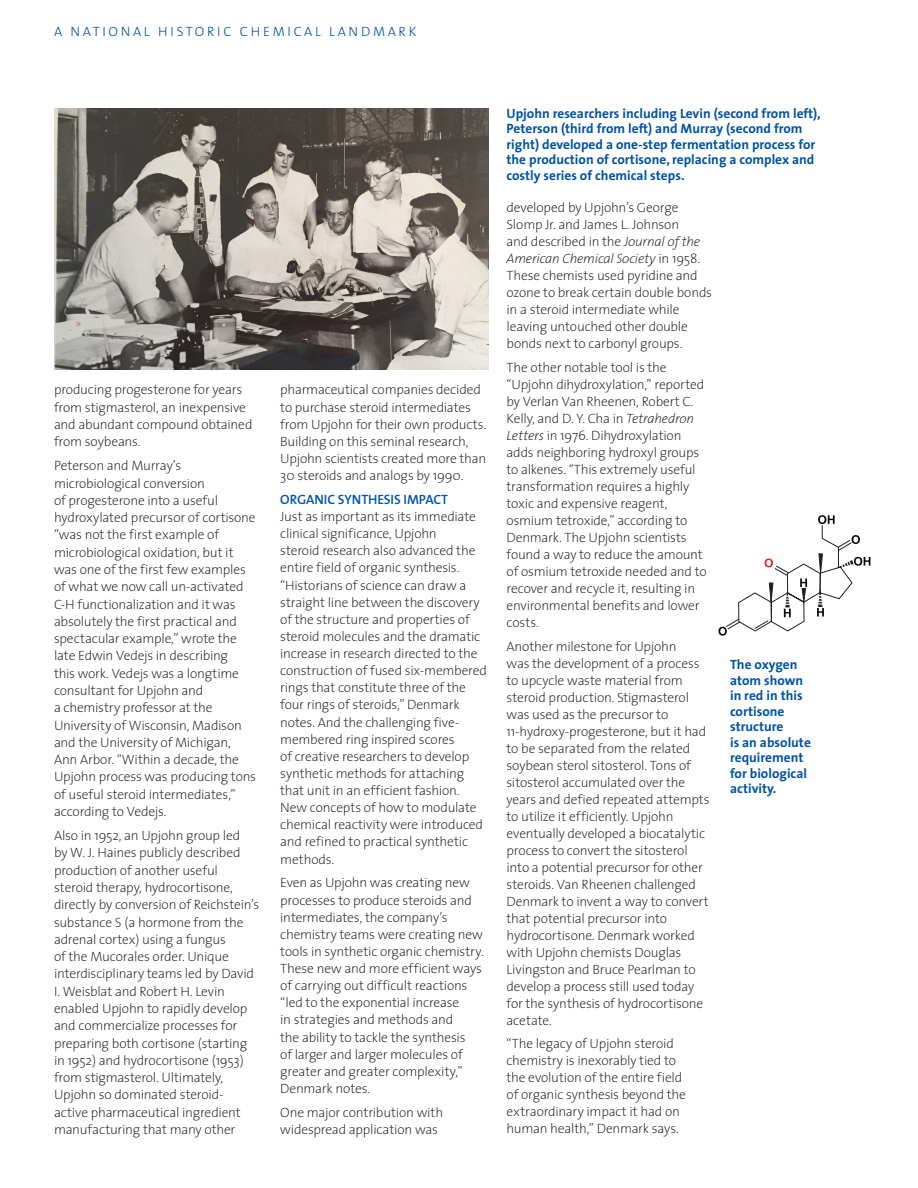
<style>
.page{position:relative;width:918px;height:1188px;background:#fff}
.page>*{position:absolute;margin:0;border:0;box-sizing:border-box;transform-origin:0 0}
.t1{font:200 13.5px/17px "The Sans";letter-spacing:-.015em;color:#231f20}
.t2{font:700 13.5px/15.6px "The Sans";color:#0053a6}
.t3{font:300 13.5px "The Sans";letter-spacing:.2em;color:#0154a6}
.t4{font:600 13.5px "The Sans";letter-spacing:-.005em;color:#0154a6}
.s1{font-style:italic}
</style>
<div class="page">
<img style="left:55px;top:109px;width:433px;height:261px">
<svg style="left:718px;top:515px;width:152px;height:121px"></svg>
<p class="t3" style="left:54px;top:20px;width:364px">A NATIONAL HISTORIC CHEMICAL LANDMARK</p>
<p class="t1" style="left:54px;top:381px;width:200px">producing progesterone for years from stigmasterol, an inexpensive and abundant compound obtained from soybeans.</p>
<p class="t1" style="left:54px;top:457px;width:204px">Peterson and Murray’s microbiological conversion<br>of progesterone into a useful hydroxylated precursor of cortisone “was not the first example of microbiological oxidation, but it was one of the first few examples of what we now call un-activated<br>C-H functionalization and it was absolutely the first practical and spectacular example,” wrote the late Edwin Vedejs in describing<br>this work. Vedejs was a longtime consultant for Upjohn and<br>a chemistry professor at the<br>University of Wisconsin, Madison and the University of Michigan,<br>Ann Arbor. “Within a decade, the<br>Upjohn process was producing tons of useful steroid intermediates,” according to Vedejs.</p>
<p class="t1" style="left:54px;top:826px;width:207px">Also in 1952, an Upjohn group led<br>by W. J. Haines publicly described production of another useful steroid therapy, hydrocortisone, directly by conversion of Reichstein’s substance S (a hormone from the adrenal cortex) using a fungus<br>of the Mucorales order. Unique interdisciplinary teams led by David I. Weisblat and Robert H. Levin enabled Upjohn to rapidly develop and commercialize processes for preparing both cortisone (starting in 1952) and hydrocortisone (1953) from stigmasterol. Ultimately, Upjohn so dominated steroid&shy;active pharmaceutical ingredient manufacturing that many other</p>
<p class="t1" style="left:280px;top:381px;width:208px">pharmaceutical companies decided to purchase steroid intermediates from Upjohn for their own products.<br>Building on this seminal research, Upjohn scientists created more than 30 steroids and analogs by 1990.</p>
<p class="t4" style="left:280px;top:488px;width:169px">ORGANIC SYNTHESIS IMPACT</p>
<p class="t1" style="left:280px;top:507px;width:208px">Just as important as its immediate clinical significance, Upjohn<br>steroid research also advanced the entire field of organic synthesis. “Historians of science can draw a straight line between the discovery of the structure and properties of steroid molecules and the dramatic increase in research directed to the construction of fused six-membered rings that constitute three of the four rings of steroids,” Denmark notes. And the challenging five&shy;membered ring inspired scores<br>of creative researchers to develop synthetic methods for attaching that unit in an efficient fashion.<br>New concepts of how to modulate chemical reactivity were introduced and refined to practical synthetic methods.</p>
<p class="t1" style="left:280px;top:874px;width:205px">Even as Upjohn was creating new processes to produce steroids and intermediates, the company’s chemistry teams were creating new tools in synthetic organic chemistry.<br>These new and more efficient ways of carrying out difficult reactions “led to the exponential increase<br>in strategies and methods and<br>the ability to tackle the synthesis<br>of larger and larger molecules of greater and greater complexity,”<br>Denmark notes.</p>
<p class="t1" style="left:280px;top:1103px;width:164px">One major contribution with widespread application was</p>
<p class="t2" style="left:507px;top:105px;width:316px">Upjohn researchers including Levin (second from left), Peterson (third from left) and Murray (second from right) developed a one-step fermentation process for the production of cortisone, replacing a complex and costly series of chemical steps.</p>
<p class="t1" style="left:507px;top:199px;width:207px">developed by Upjohn’s George<br>Slomp Jr. and James L. Johnson<br>and described in the <span class="s1">Journal of the<br>American Chemical Society</span> in 1958.<br>These chemists used pyridine and ozone to break certain double bonds in a steroid intermediate while leaving untouched other double bonds next to carbonyl groups.</p>
<p class="t1" style="left:507px;top:358px;width:202px">The other notable tool is the “Upjohn dihydroxylation,” reported by Verlan Van Rheenen, Robert C.<br>Kelly, and D. Y. Cha in <span class="s1">Tetrahedron<br>Letters</span> in 1976. Dihydroxylation adds neighboring hydroxyl groups to alkenes. “This extremely useful transformation requires a highly toxic and expensive reagent, osmium tetroxide,” according to<br>Denmark. The Upjohn scientists found a way to reduce the amount of osmium tetroxide needed and to recover and recycle it, resulting in environmental benefits and lower costs.</p>
<p class="t1" style="left:507px;top:637px;width:205px">Another milestone for Upjohn<br>was the development of a process to upcycle waste material from steroid production. Stigmasterol was used as the precursor to<br>11-hydroxy-progesterone, but it had to be separated from the related soybean sterol sitosterol. Tons of sitosterol accumulated over the years and defied repeated attempts to utilize it efficiently. Upjohn eventually developed a biocatalytic process to convert the sitosterol into a potential precursor for other steroids. Van Rheenen challenged<br>Denmark to invent a way to convert that potential precursor into hydrocortisone. Denmark worked with Upjohn chemists Douglas<br>Livingston and Bruce Pearlman to develop a process still used today for the synthesis of hydrocortisone acetate.</p>
<p class="t1" style="left:507px;top:1035px;width:181px">“The legacy of Upjohn steroid chemistry is inexorably tied to the evolution of the entire field of organic synthesis beyond the extraordinary impact it had on human health,” Denmark says.</p>
<p class="t2" style="left:730px;top:656px;width:82px">The oxygen atom shown in red in this cortisone structure<br>is an absolute requirement for biological activity.</p>
</div>
